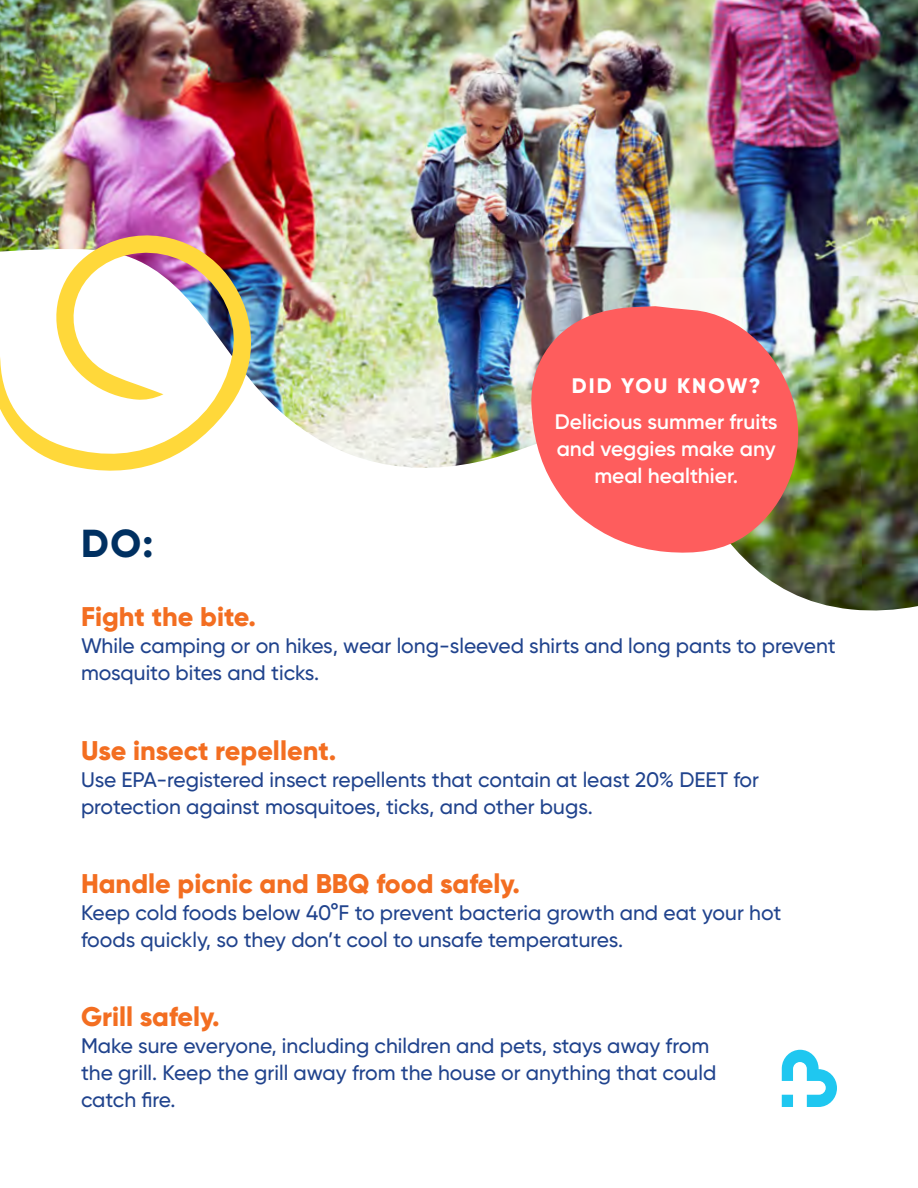
<style>
.page{position:relative;width:918px;height:1188px;background:#fff}
.page>*{position:absolute;margin:0;border:0;box-sizing:border-box;transform-origin:0 0}
.t1{font:800 39px "Gilroy";color:#003061}
.t2{font:800 27px "Gilroy";color:#f36e21}
.t3{font:500 21px/27px "Gilroy";color:#20438d}
.t4{font:600 21px/27px "Gilroy";color:#fff;text-align:center}
.t5{font:800 21px "Gilroy";letter-spacing:.1em;color:#fff}
</style>
<div class="page">
<img style="left:0;top:0;width:918px;height:611px">
<svg style="left:782px;top:1050px;width:55px;height:57px"></svg>
<svg style="left:530px;top:306px;width:276px;height:248px;background:#ec736e"></svg>
<img style="left:0;top:222px;width:260px;height:258px">
<h1 class="t1" style="left:81px;top:519px;width:74px">DO:</h1>
<p class="t5" style="left:572px;top:373px;width:190px">DID YOU KNOW?</p>
<p class="t4" style="left:555px;top:408px;width:224px">Delicious summer fruits and veggies make any meal healthier.</p>
<p class="t2" style="left:81px;top:600px;width:177px">Fight the bite.</p>
<p class="t3" style="left:81px;top:632px;width:756px">While camping or on hikes, wear long-sleeved shirts and long pants to prevent mosquito bites and ticks.</p>
<p class="t2" style="left:81px;top:733px;width:257px">Use insect repellent.</p>
<p class="t3" style="left:81px;top:766px;width:680px">Use EPA-registered insect repellents that contain at least 20% DEET for protection against mosquitoes, ticks, and other bugs.</p>
<p class="t2" style="left:81px;top:866px;width:441px">Handle picnic and BBQ food safely.</p>
<p class="t3" style="left:81px;top:899px;width:702px">Keep cold foods below 40°F to prevent bacteria growth and eat your hot foods quickly, so they don’t cool to unsafe temperatures.</p>
<p class="t2" style="left:81px;top:1000px;width:140px">Grill safely.</p>
<p class="t3" style="left:81px;top:1032px;width:637px">Make sure everyone, including children and pets, stays away from the grill. Keep the grill away from the house or anything that could catch fire.</p>
</div>
